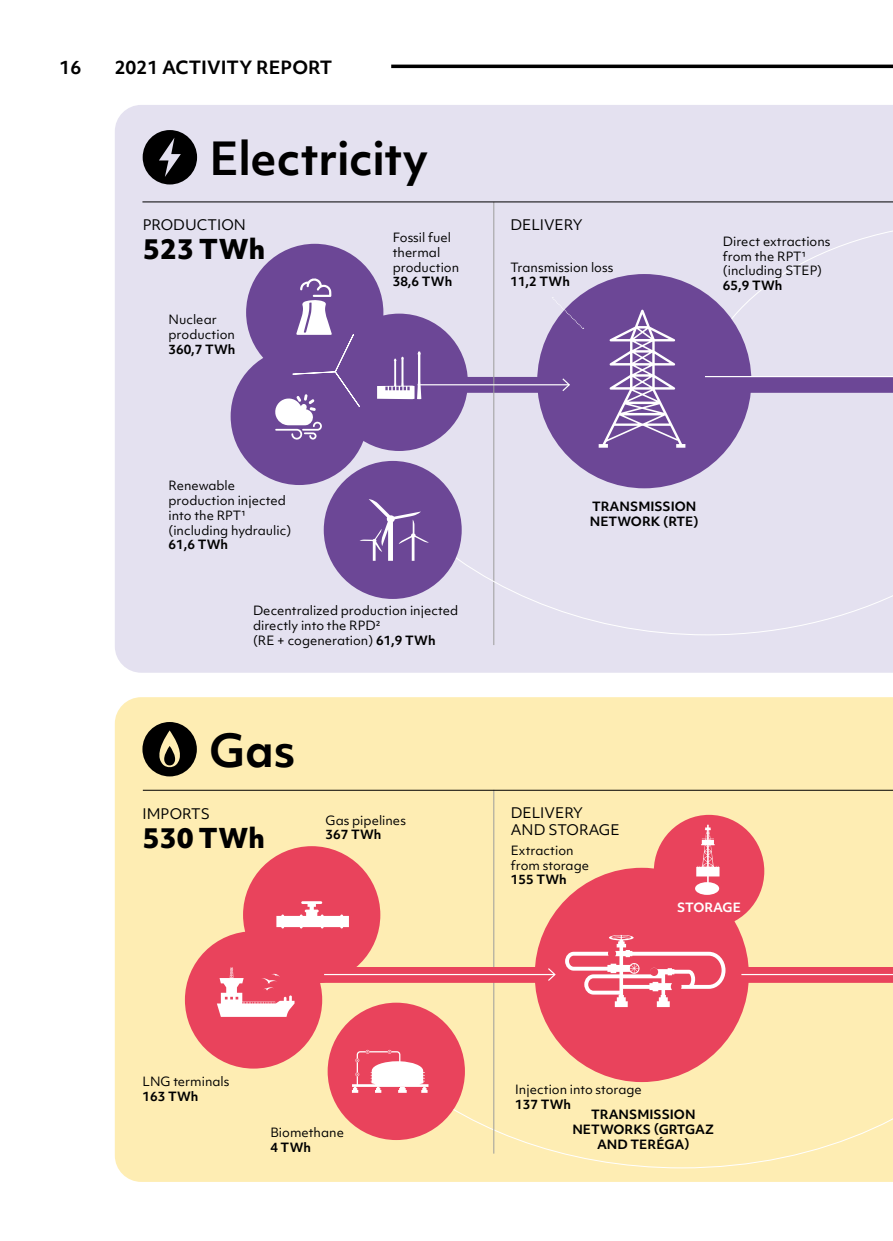
<style>
.page{position:relative;width:893px;height:1241px;background:#fff}
.page>*{position:absolute;margin:0;border:0;box-sizing:border-box;transform-origin:0 0}
.t1{font:700 43.75px "Objektiv Mk 1";letter-spacing:-.01em;color:#000}
.t2{font:800 26.25px "Objektiv Mk 1";color:#000}
.t3{font:700 17.5px "Objektiv Mk 1";color:#000}
.t4{font:14px/16.8px "Objektiv Mk 1";color:#000}
.t5{font:12.25px/14.7px "Objektiv Mk 1";color:#000}
.t6{font:700 12.25px/14.7px "Objektiv Mk 1";color:#000;text-align:center}
.t7{font:700 12.25px "Objektiv Mk 1";letter-spacing:-.015em;color:#fff}
.s1{font-weight:700}
</style>
<div class="page">
<div style="left:115px;top:105px;width:778px;height:567px;background:#e4e1f0"></div>
<div style="left:115px;top:697px;width:778px;height:484px;background:#feedb3"></div>
<div style="left:697px;top:221px;width:196px;height:186px;background:#e4e1f0"></div>
<div style="left:390px;top:1024px;width:503px;height:144px;background:#feedb3"></div>
<div style="left:654px;top:814px;width:110px;height:113px;background:#e9435c;border-radius:50%"></div>
<div style="left:535px;top:867px;width:214px;height:214px;background:#e9435c;border-radius:50%"></div>
<div style="left:243px;top:846px;width:137px;height:137px;background:#e9435c;border-radius:50%"></div>
<div style="left:185px;top:931px;width:137px;height:137px;background:#e9435c;border-radius:50%"></div>
<div style="left:328px;top:1002px;width:137px;height:137px;background:#e9435c;border-radius:50%"></div>
<div style="left:537px;top:274px;width:214px;height:214px;background:#6c4796;border-radius:50%"></div>
<div style="left:246px;top:244px;width:137px;height:137px;background:#6c4796;border-radius:50%"></div>
<div style="left:331px;top:313px;width:137px;height:138px;background:#6c4796;border-radius:50%"></div>
<div style="left:231px;top:347px;width:137px;height:138px;background:#6c4796;border-radius:50%"></div>
<hr style="left:493px;top:789px;width:1px;height:364px;background:#9d9d9c">
<div style="left:418px;top:377px;width:475px;height:16px;background:#6c4796"></div>
<div style="left:289px;top:966px;width:604px;height:16px;background:#e9435c"></div>
<svg style="left:604px;top:309px;width:77px;height:132px"></svg>
<svg style="left:377px;top:351px;width:44px;height:48px"></svg>
<hr style="left:493px;top:202px;width:1px;height:443px;background:#9d9d9c">
<svg style="left:275px;top:278px;width:85px;height:162px"></svg>
<hr style="left:143px;top:789px;width:750px;height:1px;background:#000">
<svg style="left:565px;top:935px;width:160px;height:71px"></svg>
<svg style="left:695px;top:824px;width:24px;height:70px"></svg>
<svg style="left:276px;top:901px;width:73px;height:27px"></svg>
<hr style="left:418px;top:384px;width:151px;height:1px;background:#fff">
<svg style="left:561px;top:378px;width:9px;height:13px"></svg>
<hr style="left:705px;top:376px;width:188px;height:1px;background:#fff">
<hr style="left:741px;top:973px;width:152px;height:1px;background:#fff">
<svg style="left:217px;top:967px;width:78px;height:49px"></svg>
<svg style="left:552px;top:297px;width:32px;height:32px"></svg>
<svg style="left:396px;top:441px;width:497px;height:194px;background:#dbd6e9"></svg>
<hr style="left:324px;top:973px;width:231px;height:1px;background:#fff">
<svg style="left:547px;top:968px;width:9px;height:13px"></svg>
<svg style="left:352px;top:1049px;width:76px;height:43px"></svg>
<svg style="left:143px;top:130px;width:54px;height:54px;background:#414045"></svg>
<svg style="left:142px;top:722px;width:55px;height:54px;background:#57513d"></svg>
<div style="left:324px;top:461px;width:138px;height:138px;background:#6c4796;border-radius:50%"></div>
<svg style="left:360px;top:499px;width:69px;height:61px"></svg>
<hr style="left:142px;top:201px;width:751px;height:1px;background:#000">
<hr style="left:391px;top:65px;width:502px;height:3px;background:#000">
<h3 class="t3" style="left:60px;top:55px;width:23px">16</h3>
<h3 class="t3" style="left:115px;top:55px;width:219px">2021 ACTIVITY REPORT</h3>
<h1 class="t1" style="left:209px;top:128px;width:220px">Electricity</h1>
<p class="t4" style="left:143px;top:216px;width:105px">PRODUCTION</p>
<h2 class="t2" style="left:143px;top:230px;width:124px">523 TWh</h2>
<p class="t5" style="left:169px;top:312px;width:68px">Nuclear production</p>
<p class="t6" style="left:169px;top:341px;width:68px">360,7 TWh</p>
<p class="t5" style="left:169px;top:478px;width:124px">Renewable production injected into the RPT1 (including hydraulic)</p>
<p class="t6" style="left:169px;top:537px;width:61px">61,6 TWh</p>
<p class="t5" style="left:393px;top:230px;width:68px">Fossil fuel thermal production</p>
<p class="t6" style="left:393px;top:274px;width:61px">38,6 TWh</p>
<p class="t5" style="left:253px;top:603px;width:207px">Decentralized production injected directly into the RPD2<br>(RE + cogeneration) <span class="s1">61,9 TWh</span></p>
<h1 class="t1" style="left:209px;top:719px;width:87px">Gas</h1>
<p class="t4" style="left:143px;top:804px;width:69px">IMPORTS</p>
<h2 class="t2" style="left:142px;top:818px;width:124px">530 TWh</h2>
<p class="t5" style="left:326px;top:812px;width:82px">Gas pipelines</p>
<p class="t6" style="left:326px;top:827px;width:57px">367 TWh</p>
<p class="t4" style="left:510px;top:216px;width:74px">DELIVERY</p>
<p class="t5" style="left:510px;top:259px;width:104px">Transmission loss</p>
<p class="t6" style="left:510px;top:274px;width:61px">11,2 TWh</p>
<p class="t5" style="left:723px;top:234px;width:109px">Direct extractions from the RPT1 (including STEP)</p>
<p class="t6" style="left:723px;top:278px;width:61px">65,9 TWh</p>
<p class="t6" style="left:590px;top:498px;width:110px;text-align:left">TRANSMISSION<br>NETWORK (RTE)</p>
<p class="t4" style="left:511px;top:804px;width:110px">DELIVERY<br>AND STORAGE</p>
<p class="t5" style="left:511px;top:842px;width:80px">Extraction from storage</p>
<p class="t6" style="left:511px;top:871px;width:57px">155 TWh</p>
<p class="t7" style="left:677px;top:898px;width:65px">STORAGE</p>
<p class="t5" style="left:143px;top:1073px;width:88px">LNG terminals</p>
<p class="t6" style="left:143px;top:1088px;width:57px">163 TWh</p>
<p class="t5" style="left:270px;top:1125px;width:75px">Biomethane</p>
<p class="t6" style="left:270px;top:1139px;width:42px">4 TWh</p>
<p class="t5" style="left:515px;top:1081px;width:128px">Injection into storage</p>
<p class="t6" style="left:515px;top:1096px;width:57px">137 TWh</p>
<p class="t6" style="left:572px;top:1107px;width:143px">TRANSMISSION<br>NETWORKS (GRTGAZ<br>AND TERÉGA)</p>
</div>
